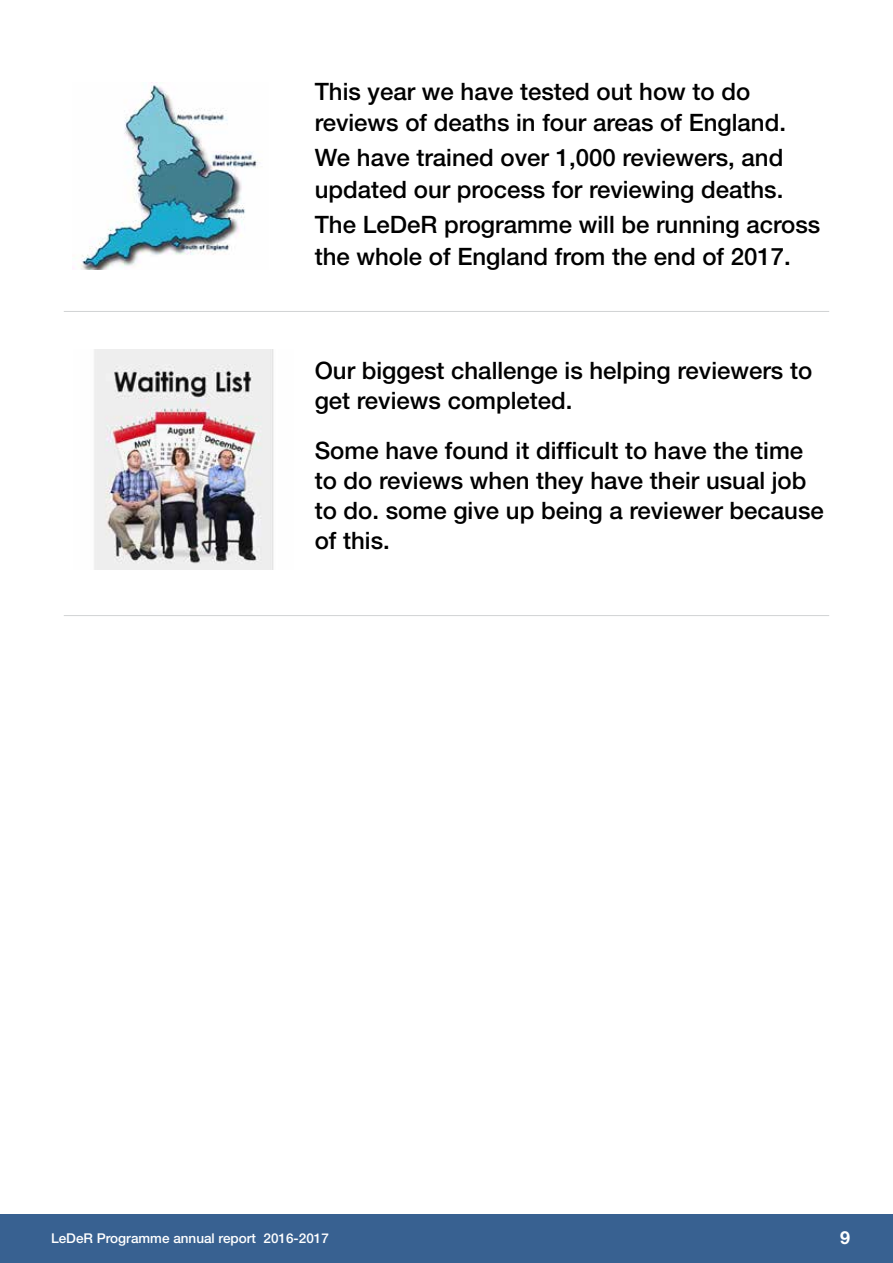
<style>
.page{position:relative;width:893px;height:1263px;background:#fff}
.page>*{position:absolute;margin:0;border:0;box-sizing:border-box;transform-origin:0 0}
.t1{font:500 24px/30px "Helvetica Neue";color:#000}
.t2{font:700 18px "Helvetica Neue";color:#fff}
.t3{font:500 13.5px "Helvetica Neue";color:#fff}
</style>
<div class="page">
<div style="left:0;top:1214px;width:893px;height:49px;background:#386191"></div>
<hr style="left:64px;top:615px;width:765px;height:1px;background:#d1d3d4">
<img style="left:72px;top:82px;width:186px;height:187px">
<hr style="left:64px;top:311px;width:765px;height:1px;background:#d1d3d4">
<img style="left:94px;top:349px;width:180px;height:220px">
<p class="t1" style="left:315px;top:75px;width:473px;line-height:31.5px">This year we have tested out how to do reviews of deaths in four areas of England.</p>
<p class="t1" style="left:315px;top:142px;width:470px;line-height:31.5px">We have trained over 1,000 reviewers, and updated our process for reviewing deaths.</p>
<p class="t1" style="left:315px;top:208px;width:507px;line-height:31.5px">The LeDeR programme will be running across the whole of England from the end of 2017.</p>
<p class="t1" style="left:315px;top:355px;width:499px">Our biggest challenge is helping reviewers to get reviews completed.</p>
<p class="t1" style="left:315px;top:435px;width:511px">Some have found it difficult to have the time to do reviews when they have their usual job to do. some give up being a reviewer because of this.</p>
<p class="t3" style="left:51px;top:1230px;width:279px">LeDeR Programme annual report 2016-2017</p>
<p class="t2" style="left:840px;top:1226px;width:12px">9</p>
</div>
